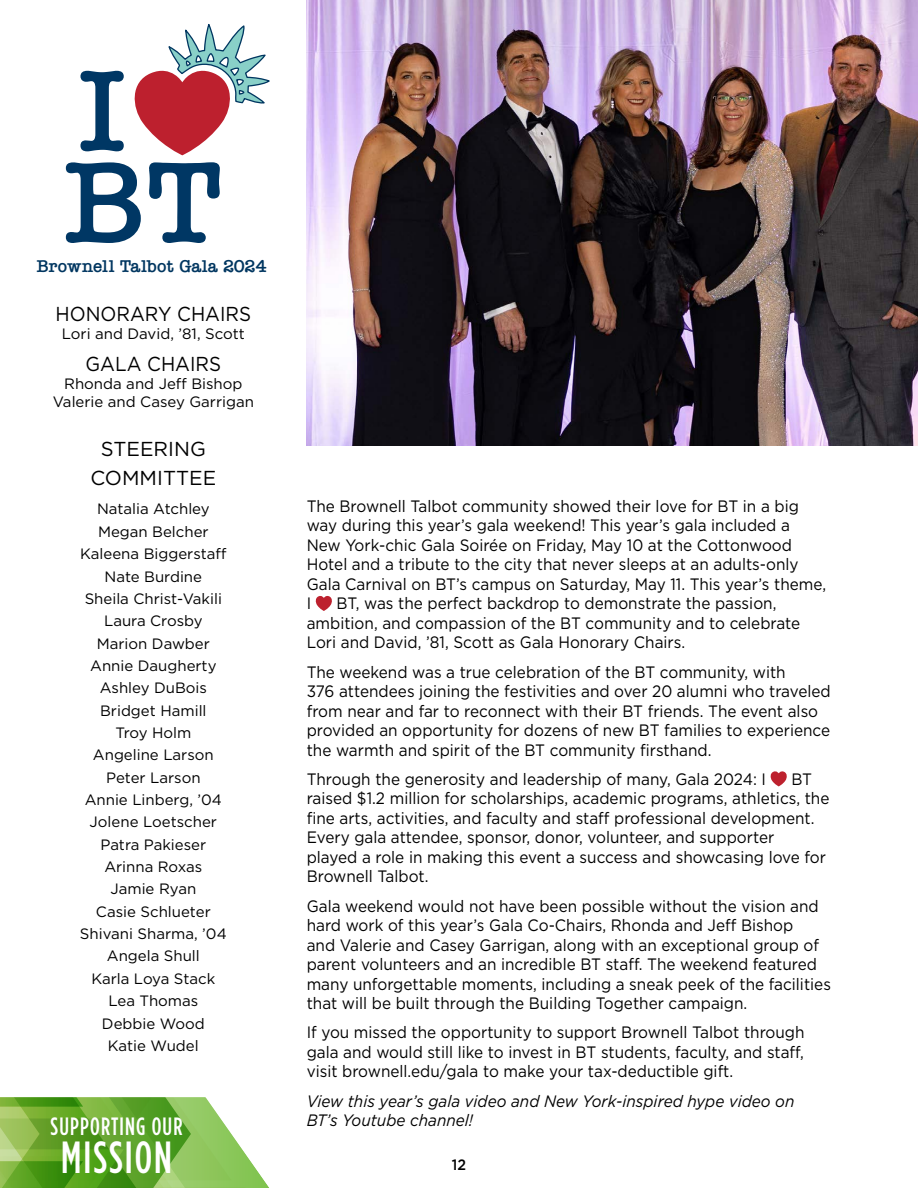
<style>
.page{position:relative;width:918px;height:1188px;background:#fff}
.page>*{position:absolute;margin:0;border:0;box-sizing:border-box;transform-origin:0 0}
.t1{font:500 45px "Gotham Condensed";letter-spacing:.05em;color:#fff;scale:.93 1}
.t2{font:500 25.05px "Gotham Condensed";letter-spacing:.05em;color:#fff;scale:.93 1}
.t3{font:20.25px "Gotham";color:#000;scale:.93 1}
.t4{font:20.25px/28.7px "Gotham";color:#000;text-align:center}
.t5{font:600 17.7px "American Typewriter";color:#003660}
.t6{font:16.5px/19.5px "Gotham";color:#000;scale:.93 1}
.t7{font:italic 16.5px/19.5px "Gotham";color:#000;scale:.93 1}
.t8{font:15px/22.4px "Gotham";color:#000;text-align:center}
.t9{font:500 15px "Gotham";color:#000;scale:.94 1}
</style>
<div class="page">
<hr style="left:917px;top:872px;width:1px;height:316px;background:#e6e7e8">
<img style="left:307px;top:0;width:611px;height:446px">
<svg style="left:80px;top:71px;width:44px;height:80px"></svg>
<svg style="left:66px;top:162px;width:75px;height:81px"></svg>
<svg style="left:149px;top:162px;width:71px;height:81px"></svg>
<svg style="left:134px;top:24px;width:136px;height:131px"></svg>
<svg style="left:315px;top:596px;width:17px;height:15px"></svg>
<svg style="left:770px;top:771px;width:17px;height:15px"></svg>
<svg style="left:0;top:1097px;width:269px;height:91px;background:#7eb751"></svg>
<p class="t5" style="left:37px;top:252px;width:232px">Brownell Talbot Gala 2024</p>
<p class="t3" style="left:56px;top:301px;width:212px">HONORARY CHAIRS</p>
<p class="t8" style="left:62px;top:323px;width:185px">Lori and David, ’81, Scott</p>
<p class="t3" style="left:86px;top:351px;width:147px">GALA CHAIRS</p>
<p class="t8" style="left:53px;top:375px;width:203px;line-height:18px">Rhonda and Jeff Bishop<br>Valerie and Casey Garrigan</p>
<p class="t4" style="left:90px;top:434px;width:127px">STEERING<br>COMMITTEE</p>
<p class="t8" style="left:80px;top:498px;width:148px">Natalia Atchley<br>Megan Belcher<br>Kaleena Biggerstaff<br>Nate Burdine<br>Sheila Christ-Vakili<br>Laura Crosby<br>Marion Dawber<br>Annie Daugherty<br>Ashley DuBois<br>Bridget Hamill<br>Troy Holm<br>Angeline Larson<br>Peter Larson<br>Annie Linberg, ’04<br>Jolene Loetscher<br>Patra Pakieser<br>Arinna Roxas<br>Jamie Ryan<br>Casie Schlueter<br>Shivani Sharma, ’04<br>Angela Shull<br>Karla Loya Stack<br>Lea Thomas<br>Debbie Wood<br>Katie Wudel</p>
<p class="t6" style="left:307px;top:496px;width:560px">The Brownell Talbot community showed their love for BT in a big way during this year’s gala weekend! This year’s gala included a New York-chic Gala Soirée on Friday, May 10 at the Cottonwood Hotel and a tribute to the city that never sleeps at an adults-only Gala Carnival on BT’s campus on Saturday, May 11. This year’s theme, I</p>
<p class="t6" style="left:307px;top:594px;width:532px;text-indent:30px">BT, was the perfect backdrop to demonstrate the passion, ambition, and compassion of the BT community and to celebrate<br>Lori and David, ’81, Scott as Gala Honorary Chairs.</p>
<p class="t6" style="left:307px;top:662px;width:565px">The weekend was a true celebration of the BT community, with<br>376 attendees joining the festivities and over 20 alumni who traveled from near and far to reconnect with their BT friends. The event also provided an opportunity for dozens of new BT families to experience the warmth and spirit of the BT community firsthand.</p>
<p class="t6" style="left:307px;top:769px;width:495px">Through the generosity and leadership of many, Gala 2024: I</p>
<p class="t6" style="left:307px;top:769px;width:564px;text-indent:485px">BT raised $1.2 million for scholarships, academic programs, athletics, the fine arts, activities, and faculty and staff professional development.<br>Every gala attendee, sponsor, donor, volunteer, and supporter<br>played a role in making this event a success and showcasing love for Brownell Talbot.</p>
<p class="t6" style="left:307px;top:896px;width:565px">Gala weekend would not have been possible without the vision and hard work of this year’s Gala Co‑Chairs, Rhonda and Jeff Bishop<br>and Valerie and Casey Garrigan, along with an exceptional group of parent volunteers and an incredible BT staff. The weekend featured many unforgettable moments, including a sneak peek of the facilities that will be built through the Building Together campaign.</p>
<p class="t6" style="left:307px;top:1022px;width:537px;text-align:justify">If you missed the opportunity to support Brownell Talbot through gala and would still like to invest in BT students, faculty, and staff, visit brownell.edu/gala to make your tax‑deductible gift.</p>
<p class="t7" style="left:307px;top:1091px;width:526px">View this year’s gala video and New York-inspired hype video on<br>BT’s Youtube channel!</p>
<h2 class="t2" style="left:51px;top:1113px;width:143px">SUPPORTING OUR</h2>
<h1 class="t1" style="left:61px;top:1133px;width:121px">MISSION</h1>
<p class="t9" style="left:452px;top:1155px;width:17px">12</p>
</div>
